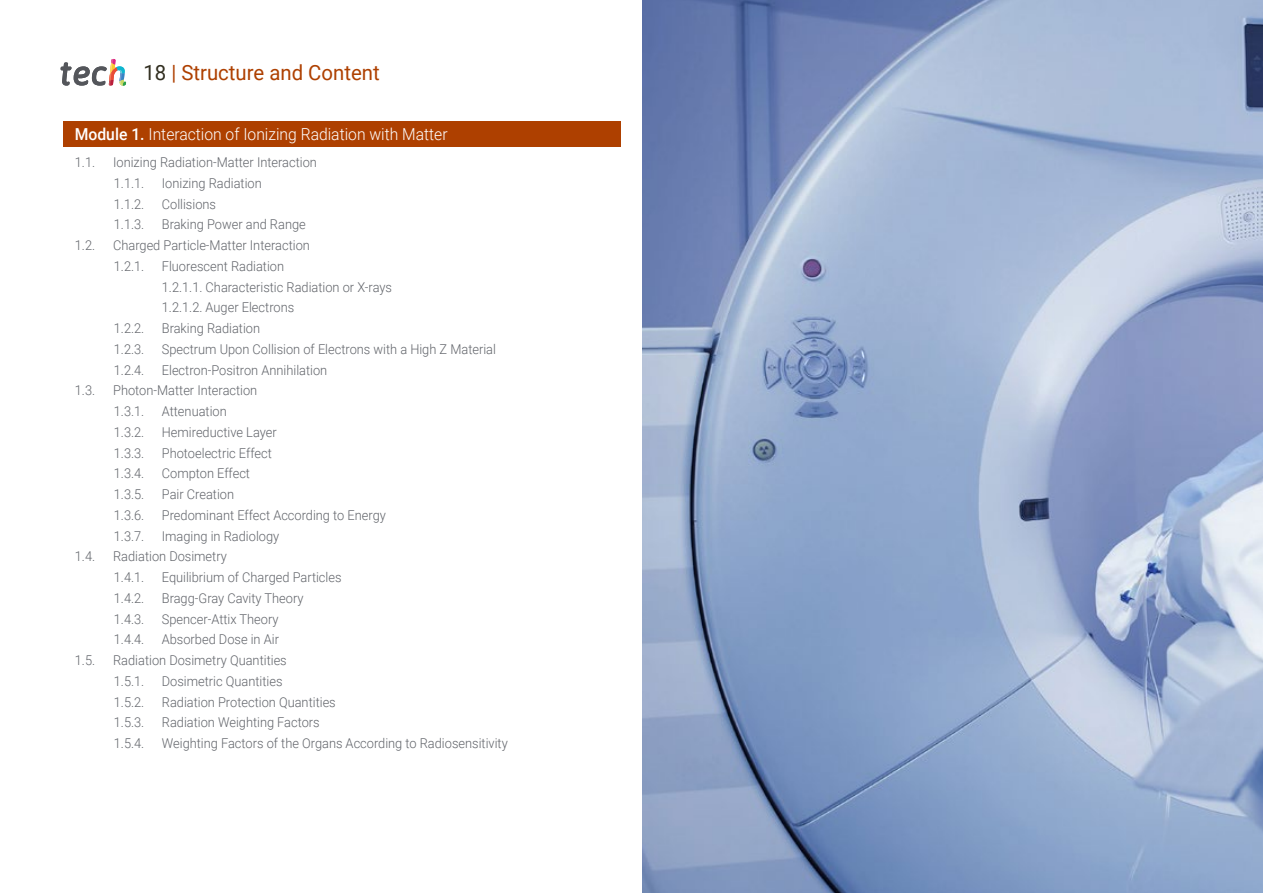
<style>
.page{position:relative;width:1263px;height:893px;background:#fff}
.page>*{position:absolute;margin:0;border:0;box-sizing:border-box;transform-origin:0 0}
.t1{font:21px "Roboto";color:#ae4000}
.t2{font:300 16.5px "Roboto";color:#fff;scale:.95 1}
.t3{font:300 13.5px/20.7px "Roboto";color:#61646a;scale:.95 1}
.s1{color:#312e20}
.s2{font-weight:500}
</style>
<div class="page">
<img style="left:642px;top:0;width:621px;height:893px">
<div style="left:64px;top:121px;width:557px;height:25px;background:#ae4000"></div>
<svg style="left:61px;top:59px;width:65px;height:27px"></svg>
<h1 class="t1" style="left:144px;top:57px;width:238px"><span class="s1">18</span> | Structure and Content</h1>
<p class="t2" style="left:75px;top:123px;width:394px"><span class="s2">Module 1.</span> Interaction of Ionizing Radiation with Matter</p>
<p class="t3" style="left:75px;top:151px;width:23px">1.1.</p>
<p class="t3" style="left:113px;top:151px;width:216px">Ionizing Radiation-Matter Interaction<br>1.1.1.</p>
<p class="t3" style="left:162px;top:172px;width:107px">Ionizing Radiation</p>
<p class="t3" style="left:114px;top:193px;width:34px">1.1.2.</p>
<p class="t3" style="left:162px;top:193px;width:59px">Collisions</p>
<p class="t3" style="left:114px;top:214px;width:34px">1.1.3.</p>
<p class="t3" style="left:162px;top:214px;width:153px">Braking Power and Range</p>
<p class="t3" style="left:75px;top:234px;width:23px">1.2.</p>
<p class="t3" style="left:113px;top:234px;width:209px">Charged Particle-Matter Interaction<br>1.2.1.</p>
<p class="t3" style="left:162px;top:255px;width:244px">Fluorescent Radiation<br>1.2.1.1. Characteristic Radiation or X-rays<br>1.2.1.2. Auger Electrons</p>
<p class="t3" style="left:114px;top:317px;width:34px">1.2.2.</p>
<p class="t3" style="left:162px;top:317px;width:105px">Braking Radiation</p>
<p class="t3" style="left:114px;top:338px;width:34px">1.2.3.</p>
<p class="t3" style="left:162px;top:338px;width:353px">Spectrum Upon Collision of Electrons with a High Z Material</p>
<p class="t3" style="left:114px;top:359px;width:34px">1.2.4.</p>
<p class="t3" style="left:162px;top:359px;width:176px">Electron-Positron Annihilation</p>
<p class="t3" style="left:75px;top:380px;width:23px">1.3.</p>
<p class="t3" style="left:113px;top:380px;width:153px">Photon-Matter Interaction<br>1.3.1.</p>
<p class="t3" style="left:162px;top:400px;width:70px">Attenuation</p>
<p class="t3" style="left:114px;top:421px;width:34px">1.3.2.</p>
<p class="t3" style="left:162px;top:421px;width:122px">Hemireductive Layer</p>
<p class="t3" style="left:114px;top:442px;width:34px">1.3.3.</p>
<p class="t3" style="left:162px;top:442px;width:117px">Photoelectric Effect</p>
<p class="t3" style="left:114px;top:463px;width:34px">1.3.4.</p>
<p class="t3" style="left:162px;top:463px;width:94px">Compton Effect</p>
<p class="t3" style="left:114px;top:483px;width:34px">1.3.5.</p>
<p class="t3" style="left:162px;top:483px;width:78px">Pair Creation</p>
<p class="t3" style="left:114px;top:504px;width:34px">1.3.6.</p>
<p class="t3" style="left:162px;top:504px;width:237px">Predominant Effect According to Energy</p>
<p class="t3" style="left:114px;top:525px;width:34px">1.3.7.</p>
<p class="t3" style="left:162px;top:525px;width:125px">Imaging in Radiology</p>
<p class="t3" style="left:75px;top:546px;width:23px">1.4.</p>
<p class="t3" style="left:113px;top:546px;width:121px">Radiation Dosimetry<br>1.4.1.</p>
<p class="t3" style="left:162px;top:566px;width:191px">Equilibrium of Charged Particles</p>
<p class="t3" style="left:114px;top:587px;width:34px">1.4.2.</p>
<p class="t3" style="left:162px;top:587px;width:151px">Bragg-Gray Cavity Theory</p>
<p class="t3" style="left:114px;top:608px;width:34px">1.4.3.</p>
<p class="t3" style="left:162px;top:608px;width:124px">Spencer-Attix Theory</p>
<p class="t3" style="left:114px;top:629px;width:34px">1.4.4.</p>
<p class="t3" style="left:162px;top:629px;width:125px">Absorbed Dose in Air</p>
<p class="t3" style="left:75px;top:649px;width:23px">1.5.</p>
<p class="t3" style="left:113px;top:649px;width:184px">Radiation Dosimetry Quantities<br>1.5.1.</p>
<p class="t3" style="left:162px;top:670px;width:129px">Dosimetric Quantities</p>
<p class="t3" style="left:114px;top:691px;width:34px">1.5.2.</p>
<p class="t3" style="left:162px;top:691px;width:185px">Radiation Protection Quantities</p>
<p class="t3" style="left:114px;top:712px;width:34px">1.5.3.</p>
<p class="t3" style="left:162px;top:712px;width:168px">Radiation Weighting Factors</p>
<p class="t3" style="left:114px;top:732px;width:34px">1.5.4.</p>
<p class="t3" style="left:162px;top:732px;width:366px">Weighting Factors of the Organs According to Radiosensitivity</p>
</div>
